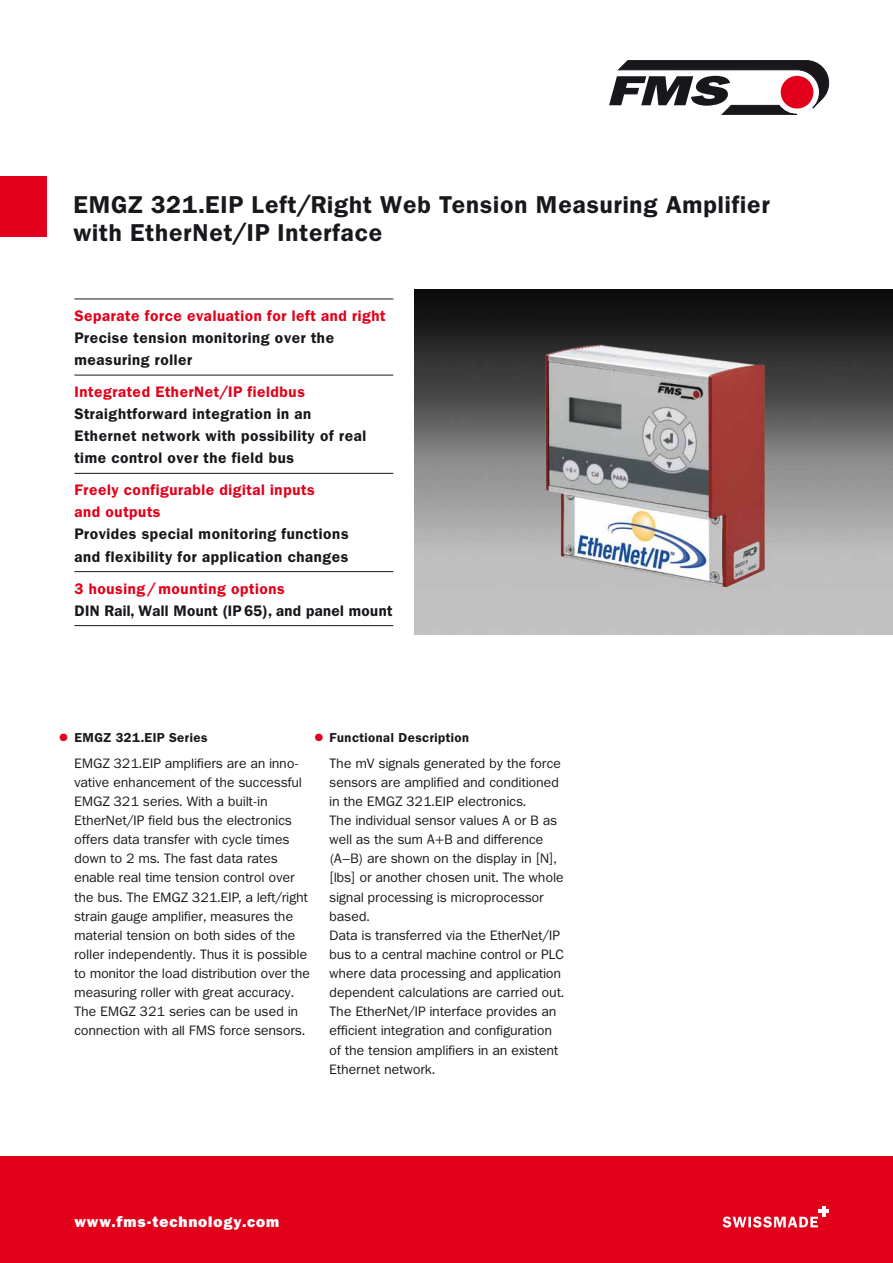
<style>
.page{position:relative;width:893px;height:1263px;background:#fff}
.page>*{position:absolute;margin:0;border:0;box-sizing:border-box;transform-origin:0 0}
.t1{font:600 24px/28.5px "Franklin ITCBQ";letter-spacing:.04em;color:#1a171c}
.t2{font:600 15px/22.2px "Franklin ITCBQ";letter-spacing:.04em;color:#1a171c}
.t3{font:600 15px/22.2px "Franklin ITCBQ";letter-spacing:.04em;color:#e2001a}
.t4{font:800 15px "Franklin ITCBQ";letter-spacing:.06em;color:#fff}
.t5{font:13.5px/19.2px "Franklin ITCBQ";letter-spacing:.025em;color:#1a171c}
.t6{font:600 12.75px "Franklin ITCBQ";letter-spacing:.04em;color:#1a171c}
.s1{color:#e2001a}
</style>
<div class="page">
<div style="left:0;top:1157px;width:893px;height:106px;background:#e2001a"></div>
<hr style="left:74px;top:299px;width:319px;height:1px;background:#1a171c">
<hr style="left:74px;top:375px;width:319px;height:1px;background:#1a171c">
<hr style="left:74px;top:473px;width:319px;height:1px;background:#1a171c">
<hr style="left:74px;top:571px;width:319px;height:1px;background:#1a171c">
<hr style="left:74px;top:625px;width:319px;height:1px;background:#1a171c">
<div style="left:0;top:176px;width:47px;height:61px;background:#e2001a"></div>
<svg style="left:609px;top:60px;width:220px;height:55px"></svg>
<svg style="left:722px;top:1206px;width:107px;height:21px"></svg>
<img style="left:415px;top:289px;width:478px;height:345px">
<img style="left:545px;top:345px;width:220px;height:242px">
<h1 class="t1" style="left:73px;top:191px;width:698px">EMGZ 321.EIP Left/Right Web Tension Measuring Amplifier with EtherNet/IP Interface</h1>
<p class="t3" style="left:74px;top:305px;width:313px">Separate force evaluation for left and right</p>
<p class="t2" style="left:74px;top:327px;width:261px">Precise tension monitoring over the measuring roller</p>
<p class="t3" style="left:74px;top:381px;width:232px">Integrated EtherNet/IP fieldbus</p>
<p class="t2" style="left:74px;top:403px;width:293px">Straightforward integration in an<br>Ethernet network with possibility of real time control over the field bus</p>
<p class="t3" style="left:74px;top:479px;width:242px">Freely configurable digital inputs and outputs</p>
<p class="t2" style="left:74px;top:523px;width:276px">Provides special monitoring functions and flexibility for application changes</p>
<p class="t3" style="left:74px;top:578px;width:212px">3 housing / mounting options</p>
<p class="t2" style="left:74px;top:600px;width:319px">DIN Rail, Wall Mount (IP 65), and panel mount</p>
<p class="t6" style="left:60px;top:730px;width:149px"><span class="s1">●</span> EMGZ 321.EIP Series</p>
<p class="t6" style="left:315px;top:730px;width:156px"><span class="s1">●</span> Functional Description</p>
<p class="t5" style="left:330px;top:754px;width:236px">The mV signals generated by the force sensors are amplified and conditioned in the EMGZ 321.EIP electronics.<br>The individual sensor values A or B as well as the sum A+B and difference (A–B) are shown on the display in [N], [lbs] or another chosen unit. The whole signal processing is microprocessor based.<br>Data is transferred via the EtherNet/IP bus to a central machine control or PLC where data processing and application dependent calculations are carried out.<br>The EtherNet/IP interface provides an efficient integration and configuration of the tension amplifiers in an existent Ethernet network.</p>
<p class="t5" style="left:74px;top:754px;width:237px">EMGZ 321.EIP amplifiers are an inno&shy;vative enhancement of the successful EMGZ 321 series. With a built-in EtherNet/IP field bus the electronics offers data transfer with cycle times down to 2 ms. The fast data rates enable real time tension control over the bus. The EMGZ 321.EIP, a left/right strain gauge amplifier, measures the material tension on both sides of the roller independently. Thus it is possible to monitor the load distribution over the measuring roller with great accuracy.<br>The EMGZ 321 series can be used in connection with all FMS force sensors.</p>
<p class="t4" style="left:74px;top:1213px;width:206px">www.fms-technology.com</p>
</div>
